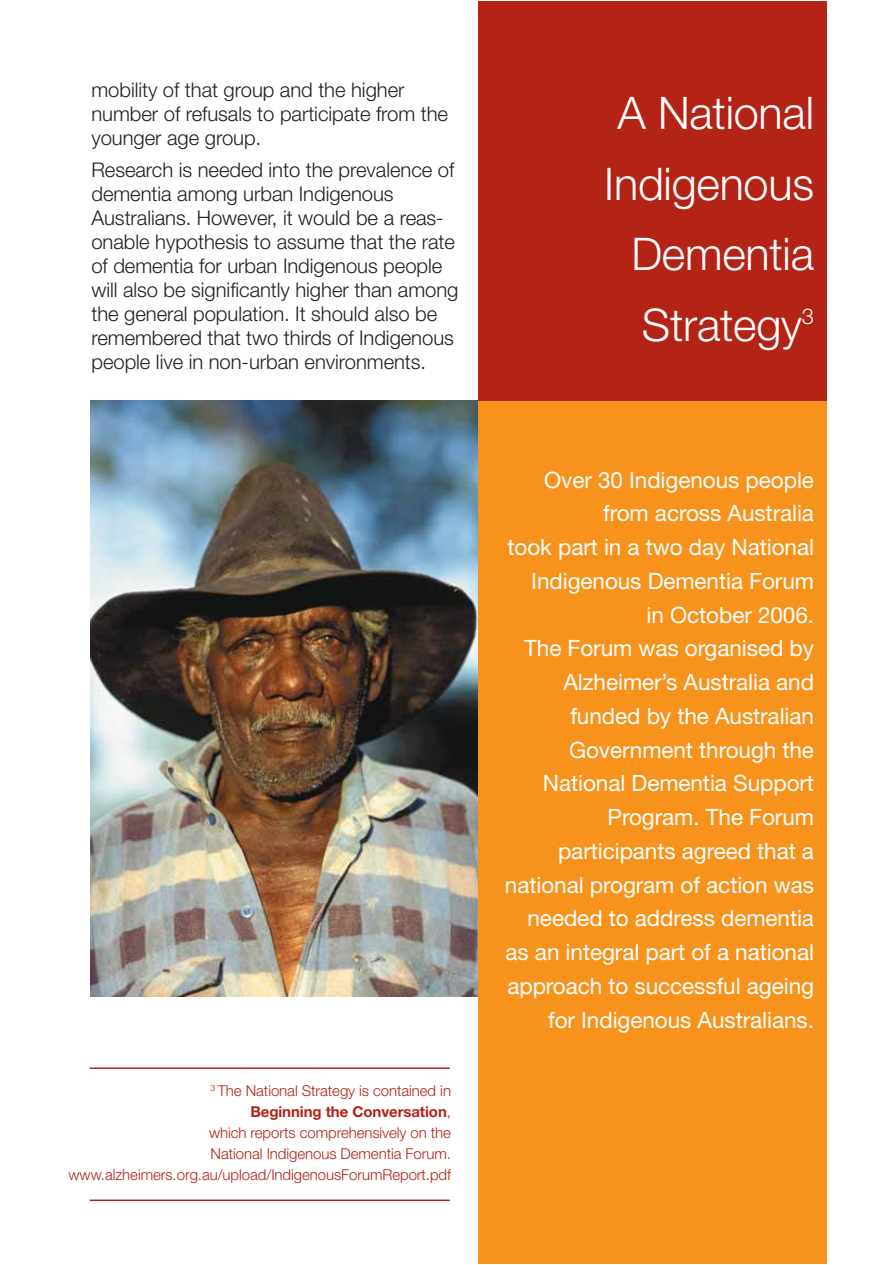
<style>
.page{position:relative;width:895px;height:1265px;background:#fff}
.page>*{position:absolute;margin:0;border:0;box-sizing:border-box;transform-origin:0 0}
.t1{font:300 45px/70.5px "Helvetica Neue";letter-spacing:-.005em;color:#fff;text-align:right}
.t2{font:22.5px/33.8px "Helvetica Neue";letter-spacing:-.005em;color:#fff;text-align:right}
.t3{font:300 20.25px/24px "Helvetica Neue";letter-spacing:-.005em;color:#231f20}
.t4{font:300 15px/21px "Helvetica Neue";letter-spacing:-.005em;color:#b32316;text-align:right}
.s1{font-weight:700}
</style>
<div class="page">
<div style="left:478px;top:400px;width:348px;height:864px;background:#f7931d"></div>
<div style="left:478px;top:1px;width:348px;height:399px;background:#b32316"></div>
<hr style="left:90px;top:1067px;width:360px;height:1px;background:#b32316">
<hr style="left:90px;top:1199px;width:360px;height:1px;background:#b32316">
<img style="left:91px;top:400px;width:387px;height:596px">
<p class="t3" style="left:91px;top:80px;width:358px">mobility of that group and the higher number of refusals to participate from the younger age group.</p>
<p class="t3" style="left:91px;top:159px;width:368px">Research is needed into the prevalence of dementia among urban Indigenous Australians. However, it would be a reas&shy;onable hypothesis to assume that the rate of dementia for urban Indigenous people will also be significantly higher than among the general population. It should also be remembered that two thirds of Indigenous people live in non-urban environments.</p>
<p class="t4" style="left:69px;top:1081px;width:384px"><sup>3</sup> The National Strategy is contained in<br><span class="s1">Beginning the Conversation</span>,<br>which reports comprehensively on the<br>National Indigenous Dementia Forum. www.alzheimers.org.au/upload/IndigenousForumReport.pdf</p>
<h1 class="t1" style="left:604px;top:82px;width:211px">A National<br>Indigenous<br>Dementia<br>Strategy<sup>3</sup></h1>
<p class="t2" style="left:505px;top:465px;width:310px">Over 30 Indigenous people from across Australia<br>took part in a two day National<br>Indigenous Dementia Forum<br>in October 2006.<br>The Forum was organised by<br>Alzheimer’s Australia and funded by the Australian<br>Government through the<br>National Dementia Support<br>Program. The Forum participants agreed that a national program of action was needed to address dementia as an integral part of a national approach to successful ageing for Indigenous Australians.</p>
</div>
